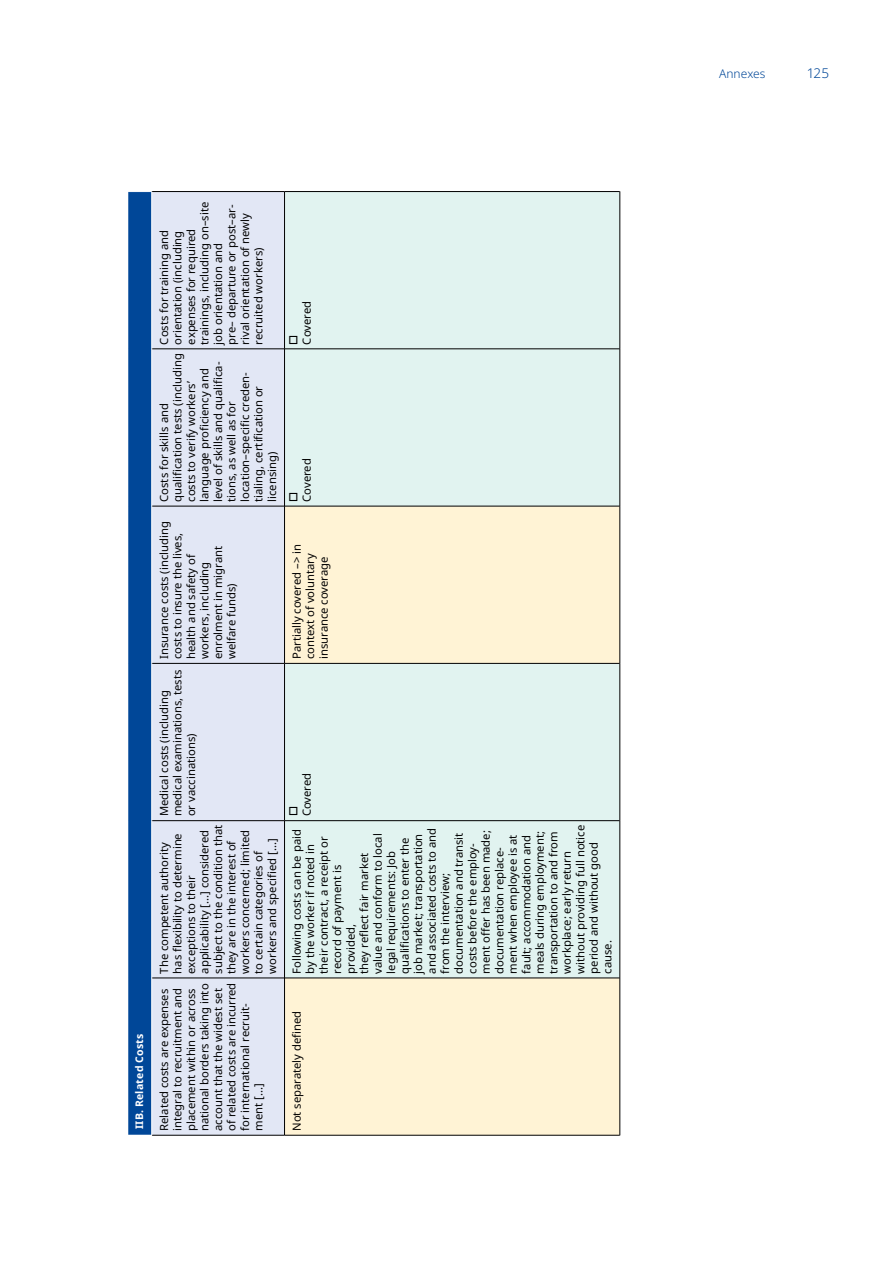
<style>
.page{position:relative;width:893px;height:1263px;background:#fff}
.page>*{position:absolute;margin:0;border:0;box-sizing:border-box;transform-origin:0 0}
.t1{font:300 13.5px "Noto Sans";color:#004798}
.t2{font:300 12px "Noto Sans";color:#004798}
.t3{font:11.25px/13.5px "Noto Sans";color:#000}
.t4{font:700 10.5px "Noto Sans";letter-spacing:.025em;color:#fff}
</style>
<div class="page">
<div style="left:128px;top:192px;width:24px;height:943px;background:#004798"></div>
<div style="left:152px;top:192px;width:132px;height:943px;background:#e2e7f5"></div>
<div style="left:285px;top:979px;width:335px;height:156px;background:#fff3d5"></div>
<svg style="left:285px;top:192px;width:335px;height:786px;background:#e6f2e9"></svg>
<hr style="left:152px;top:978px;width:132px;height:1px;background:#000">
<hr style="left:152px;top:820px;width:132px;height:1px;background:#000">
<hr style="left:152px;top:663px;width:132px;height:1px;background:#000">
<hr style="left:152px;top:506px;width:132px;height:1px;background:#000">
<hr style="left:152px;top:349px;width:132px;height:1px;background:#000">
<hr style="left:284px;top:978px;width:1px;height:157px;background:#000">
<hr style="left:284px;top:821px;width:1px;height:157px;background:#000">
<hr style="left:285px;top:978px;width:335px;height:1px;background:#000">
<hr style="left:284px;top:663px;width:1px;height:158px;background:#000">
<hr style="left:285px;top:820px;width:335px;height:1px;background:#000">
<hr style="left:284px;top:506px;width:1px;height:157px;background:#000">
<hr style="left:285px;top:663px;width:335px;height:1px;background:#000">
<hr style="left:284px;top:349px;width:1px;height:157px;background:#000">
<hr style="left:285px;top:506px;width:335px;height:1px;background:#000">
<hr style="left:284px;top:191px;width:1px;height:158px;background:#000">
<hr style="left:285px;top:349px;width:335px;height:1px;background:#000">
<hr style="left:152px;top:1135px;width:132px;height:1px;background:#000">
<hr style="left:152px;top:191px;width:132px;height:1px;background:#000">
<hr style="left:285px;top:1135px;width:335px;height:1px;background:#000">
<hr style="left:285px;top:191px;width:335px;height:1px;background:#000">
<hr style="left:620px;top:978px;width:1px;height:157px;background:#000">
<hr style="left:620px;top:821px;width:1px;height:157px;background:#000">
<hr style="left:620px;top:663px;width:1px;height:158px;background:#000">
<hr style="left:620px;top:506px;width:1px;height:157px;background:#000">
<hr style="left:620px;top:349px;width:1px;height:157px;background:#000">
<hr style="left:620px;top:191px;width:1px;height:158px;background:#000">
<svg style="left:128px;top:191px;width:23px;height:1px"></svg>
<hr style="left:151px;top:978px;width:1px;height:157px;background:#fff">
<hr style="left:151px;top:821px;width:1px;height:157px;background:#fff">
<hr style="left:151px;top:663px;width:1px;height:158px;background:#fff">
<hr style="left:151px;top:506px;width:1px;height:157px;background:#fff">
<hr style="left:151px;top:349px;width:1px;height:157px;background:#fff">
<hr style="left:151px;top:191px;width:1px;height:158px;background:#fff">
<svg style="left:289px;top:807px;width:8px;height:8px"></svg>
<svg style="left:289px;top:493px;width:8px;height:8px"></svg>
<svg style="left:289px;top:335px;width:8px;height:9px"></svg>
<p class="t4" style="left:132px;top:1129px;width:97px;rotate:-90deg">IIB. Related Costs</p>
<p class="t3" style="left:157px;top:345px;width:144px;rotate:-90deg">Costs for training and orientation (including expenses for required trainings, including on–site job orientation and<br>pre– departure or post–ar&shy;rival orientation of newly recruited workers)</p>
<p class="t3" style="left:157px;top:502px;width:150px;rotate:-90deg">Costs for skills and qualification tests (including costs to verify workers’ language proficiency and level of skills and qualifica&shy;tions, as well as for location–specific creden&shy;tialing, certification or licensing)</p>
<p class="t3" style="left:157px;top:659px;width:139px;rotate:-90deg">Insurance costs (including costs to insure the lives, health and safety of workers, including enrolment in migrant welfare funds)</p>
<p class="t3" style="left:157px;top:816px;width:148px;rotate:-90deg">Medical costs (including medical examinations, tests or vaccinations)</p>
<p class="t3" style="left:157px;top:974px;width:150px;rotate:-90deg">The competent authority has flexibility to determine exceptions to their applicability [...] considered subject to the condition that they are in the interest of workers concerned; limited to certain categories of workers and specified [...]</p>
<p class="t3" style="left:157px;top:1131px;width:150px;rotate:-90deg">Related costs are expenses integral to recruitment and placement within or across national borders taking into account that the widest set of related costs are incurred for international recruit&shy;ment [...]</p>
<p class="t3" style="left:300px;top:344px;width:45px;rotate:-90deg">Covered</p>
<p class="t3" style="left:300px;top:502px;width:45px;rotate:-90deg">Covered</p>
<p class="t3" style="left:290px;top:659px;width:116px;rotate:-90deg">Partially covered –&gt; in context of voluntary insurance coverage</p>
<p class="t3" style="left:300px;top:816px;width:45px;rotate:-90deg">Covered</p>
<p class="t3" style="left:290px;top:974px;width:150px;rotate:-90deg">Following costs can be paid by the worker if noted in their contract, a receipt or record of payment is provided,<br>they reflect fair market value and conform to local legal requirements: Job qualifications to enter the job market; transportation and associated costs to and from the interview; documentation and transit costs before the employ&shy;ment offer has been made; documentation replace&shy;ment when employee is at fault; accommodation and meals during employment; transportation to and from workplace; early return without providing full notice period and without good cause.</p>
<p class="t3" style="left:290px;top:1131px;width:122px;rotate:-90deg">Not separately defined</p>
<p class="t2" style="left:719px;top:65px;width:48px">Annexes</p>
<p class="t1" style="left:807px;top:64px;width:24px">125</p>
</div>
